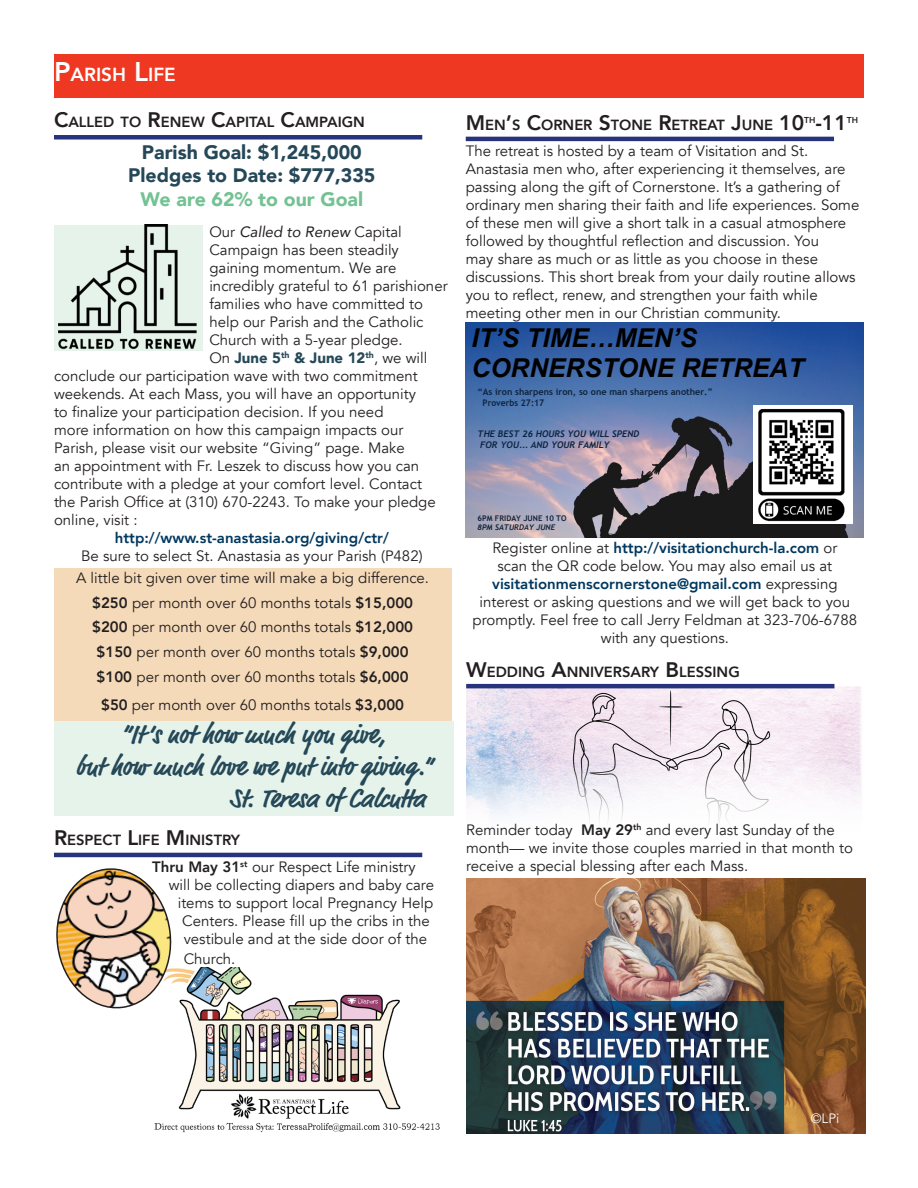
<style>
.page{position:relative;width:918px;height:1188px;background:#fff}
.page>*{position:absolute;margin:0;border:0;box-sizing:border-box;transform-origin:0 0}
.t1{font:700 27px "Market Pro";color:#254858}
.t2{font:800 27px "Avenir";color:#fff}
.t3{font:italic 700 25.95px/30px "Arial";color:#000}
.t4{font:800 21px "Avenir";color:#231f20}
.t5{font:900 19.5px "Avenir";color:#254858}
.t6{font:900 19.5px "Avenir";color:#73c293}
.t7{font:800 18.9px "Avenir";color:#fff}
.t8{font:15px/18px "Avenir";color:#231f20}
.t9{font:800 15px "Avenir";color:#00385f}
.t10{font:900 15px "Avenir";color:#254858}
.t11{font:italic 15px "Avenir";color:#231f20}
.t12{font:800 14.7px "Avenir";color:#231f20}
.t13{font:13.5px "Avenir";color:#fff}
.t14{font:700 9.15px/10.9px "Trebuchet MS";color:#0f243e}
.t15{font:italic 700 9.15px/10.5px "Trebuchet MS";color:#0f243e}
.t16{font:800 8.55px "Avenir";color:#231f20}
.t17{font:700 7.8px/9px "Trebuchet MS";color:#0f243e}
.s1{font-size:27px}
.s2{font-size:21px}
.s3{font-style:normal}
.s4{font-weight:400;color:#231f20}
.s5{font-weight:800}
.s6{font-family:"Arial"}
.s7{font-style:italic}
.s8{font-weight:800;color:#00385f}
</style>
<div class="page">
<div style="left:54px;top:54px;width:810px;height:43px;background:#ef3822"></div>
<div style="left:54px;top:135px;width:368px;height:5px;background:#27347d"></div>
<div style="left:54px;top:225px;width:149px;height:125px;background:#e6f3ea"></div>
<img style="left:59px;top:225px;width:138px;height:125px">
<div style="left:54px;top:568px;width:397px;height:153px;background:#f5dab9"></div>
<div style="left:54px;top:721px;width:399px;height:95px;background:#e6f3ea"></div>
<img style="left:466px;top:322px;width:398px;height:216px">
<img style="left:754px;top:405px;width:98px;height:119px">
<hr style="left:54px;top:853px;width:368px;height:4px;background:#27347d">
<hr style="left:466px;top:137px;width:368px;height:4px;background:#27347d">
<img style="left:154px;top:968px;width:286px;height:165px">
<svg style="left:56px;top:868px;width:119px;height:143px"></svg>
<div style="left:365px;top:958px;width:47px;height:19px;background:#fff;border-radius:50%"></div>
<div style="left:364px;top:958px;width:49px;height:20px;border:2px solid #fff;border-radius:50%"></div>
<img style="left:466px;top:686px;width:395px;height:136px">
<hr style="left:466px;top:684px;width:368px;height:4px;background:#27347d">
<img style="left:466px;top:879px;width:400px;height:255px">
<p class="t7" style="left:54px;top:60px;width:74px"><span class="s1">P</span>ARISH</p>
<p class="t2" style="left:134px;top:51px;width:13px">L</p>
<p class="t7" style="left:148px;top:60px;width:29px">IFE</p>
<p class="t12" style="left:54px;top:111px;width:312px"><span class="s2">C</span>ALLED TO <span class="s2">R</span>ENEW <span class="s2">C</span>APITAL <span class="s2">C</span>AMPAIGN</p>
<p class="t5" style="left:142px;top:136px;width:221px">Parish Goal: $1,245,000</p>
<p class="t5" style="left:128px;top:159px;width:249px">Pledges to Date: $777,335</p>
<p class="t6" style="left:141px;top:182px;width:224px">We are 62% to our Goal</p>
<p class="t11" style="left:209px;top:223px;width:194px"><span class="s3">Our</span> Called to Renew <span class="s3">Capital</span></p>
<p class="t8" style="left:209px;top:241px;width:191px">Campaign has been steadily</p>
<p class="t8" style="left:209px;top:259px;width:188px">gaining momentum. We are</p>
<p class="t8" style="left:209px;top:277px;width:240px">incredibly grateful to 61 parishioner</p>
<p class="t8" style="left:209px;top:295px;width:215px">families who have committed to</p>
<p class="t8" style="left:209px;top:313px;width:216px">help our Parish and the Catholic</p>
<p class="t8" style="left:209px;top:331px;width:195px">Church with a 5-year pledge.</p>
<p class="t10" style="left:209px;top:345px;width:219px"><span class="s4">On</span> June 5<sup>th</sup> &amp; June 12<sup>th</sup><span class="s4">, we will</span></p>
<p class="t8" style="left:54px;top:367px;width:365px">conclude our participation wave with two commitment</p>
<p class="t8" style="left:54px;top:385px;width:364px">weekends. At each Mass, you will have an opportunity</p>
<p class="t8" style="left:54px;top:403px;width:331px">to finalize your participation decision. If you need</p>
<p class="t8" style="left:54px;top:421px;width:351px">more information on how this campaign impacts our</p>
<p class="t8" style="left:54px;top:439px;width:352px">Parish, please visit our website “Giving” page. Make</p>
<p class="t8" style="left:54px;top:457px;width:367px">an appointment with Fr. Leszek to discuss how you can</p>
<p class="t8" style="left:54px;top:475px;width:369px">contribute with a pledge at your comfort level. Contact</p>
<p class="t8" style="left:54px;top:493px;width:383px">the Parish Office at (310) 670-2243. To make your pledge</p>
<p class="t8" style="left:54px;top:511px;width:85px">online, visit :</p>
<p class="t9" style="left:115px;top:526px;width:276px">http://www.st-anastasia.org/giving/ctr/</p>
<p class="t8" style="left:81px;top:547px;width:343px">Be sure to select St. Anastasia as your Parish (P482)</p>
<p class="t8" style="left:76px;top:569px;width:354px">A little bit given over time will make a big difference.</p>
<p class="t8" style="left:92px;top:594px;width:322px"><span class="s5">$250</span> per month over 60 months totals <span class="s5">$15,000</span></p>
<p class="t8" style="left:92px;top:619px;width:322px"><span class="s5">$200</span> per month over 60 months totals <span class="s5">$12,000</span></p>
<p class="t8" style="left:97px;top:643px;width:314px"><span class="s5">$150</span> per month over 60 months totals <span class="s5">$9,000</span></p>
<p class="t8" style="left:97px;top:668px;width:314px"><span class="s5">$100</span> per month over 60 months totals <span class="s5">$6,000</span></p>
<p class="t8" style="left:101px;top:696px;width:304px"><span class="s5">$50</span> per month over 60 months totals <span class="s5">$3,000</span></p>
<p class="t1" style="left:121px;top:715px;width:267px">“It’s not how much you give,</p>
<p class="t1" style="left:75px;top:747px;width:358px">but how much love we put into giving.”</p>
<p class="t1" style="left:230px;top:780px;width:198px">St. Teresa of Calcutta</p>
<p class="t12" style="left:54px;top:828px;width:188px"><span class="s2">R</span>ESPECT <span class="s2">L</span>IFE <span class="s2">M</span>INISTRY</p>
<p class="t8" style="left:152px;top:858px;width:265px"><span class="s5">Thru May 31</span><sup>st</sup> our Respect Life ministry</p>
<p class="t8" style="left:169px;top:876px;width:267px">will be collecting diapers and baby care</p>
<p class="t8" style="left:178px;top:894px;width:257px">items to support local Pregnancy Help</p>
<p class="t8" style="left:182px;top:912px;width:249px">Centers. Please fill up the cribs in the</p>
<p class="t8" style="left:184px;top:930px;width:245px">vestibule and at the side door of the</p>
<p class="t8" style="left:184px;top:950px;width:53px">Church.</p>
<p class="t12" style="left:466px;top:113px;width:340px"><span class="s2">M</span>EN<span class="s2">’</span>S <span class="s2">C</span>ORNER <span class="s2">S</span>TONE <span class="s2">R</span>ETREAT <span class="s2">J</span>UNE <span class="s2">10</span></p>
<p class="t16" style="left:804px;top:113px;width:13px">TH</p>
<p class="t4" style="left:815px;top:106px;width:33px">-11</p>
<p class="t16" style="left:847px;top:113px;width:13px">TH</p>
<p class="t8" style="left:466px;top:142px;width:395px">The retreat is hosted by a team of Visitation and St.<br>Anastasia men who, after experiencing it themselves, are passing along the gift of Cornerstone. It’s a gathering of ordinary men sharing their faith and life experiences. Some of these men will give a short talk in a casual atmosphere followed by thoughtful reflection and discussion. You<br>may share as much or as little as you choose in these discussions. This short break from your daily routine allows you to reflect, renew, and strengthen your faith while meeting other men in our Christian community.</p>
<p class="t3" style="left:472px;top:324px;width:334px">IT’S TIME…MEN’S<br>CORNERSTONE RETREAT</p>
<p class="t14" style="left:483px;top:386px;width:232px;text-indent:-5px">“As iron sharpens iron, so one man sharpens another.”<br>Proverbs 27:17</p>
<p class="t15" style="left:477px;top:429px;width:163px">THE BEST 26 HOURS YOU WILL SPEND<br>FOR YOU<span class="s6">…</span> AND YOUR FAMILY</p>
<p class="t17" style="left:477px;top:514px;width:91px">6PM FRIDAY JUNE 10 TO<br><span class="s7">8PM SATURDAY JUNE</span></p>
<p class="t8" style="left:473px;top:539px;width:386px;text-align:center">Register online at <span class="s8">http://visitationchurch-la.com</span> or<br>scan the QR code below. You may also email us at <span class="s8">visitationmenscornerstone@gmail.com</span> expressing interest or asking questions and we will get back to you promptly. Feel free to call Jerry Feldman at 323-706-6788 with any questions.</p>
<p class="t12" style="left:466px;top:661px;width:275px"><span class="s2">W</span>EDDING <span class="s2">A</span>NNIVERSARY <span class="s2">B</span>LESSING</p>
<p class="t8" style="left:466px;top:821px;width:388px">Reminder today <span class="s5">May 29</span><sup>th</sup> and every last Sunday of the month— we invite those couples married in that month to receive a special blessing after each Mass.</p>
<p class="t13" style="left:811px;top:1110px;width:30px">©LPi</p>
</div>
